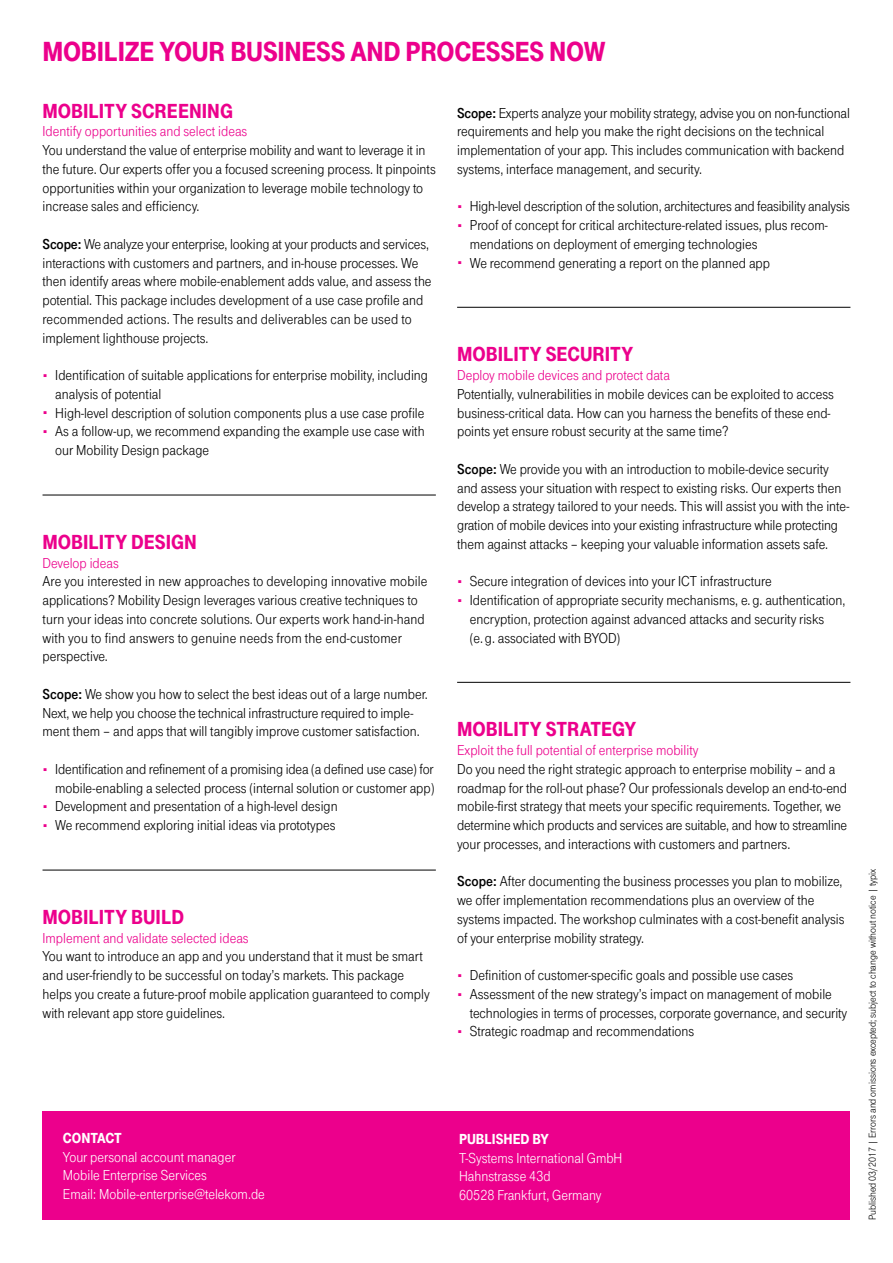
<style>
.page{position:relative;width:893px;height:1263px;background:#fff}
.page>*{position:absolute;margin:0;border:0;box-sizing:border-box;transform-origin:0 0}
.t1{font:900 28.5px "Tele Grotesk Headline";letter-spacing:-.01em;color:#ec008c}
.t2{font:900 21px "Tele Grotesk Headline";color:#ec008c}
.t3{font:15px/18.8px "Tele Grotesk Norm";color:#000}
.t4{font:15px "Tele Grotesk Norm";color:#ec008c}
.t5{font:15px/18.8px "Tele Grotesk Norm";color:#fff}
.t6{font:900 15px "Tele Grotesk Headline";letter-spacing:-.005em;color:#fff}
.t7{font:10.5px "Tele Grotesk Norm";color:#000}
.s1{font-family:"Tele Grotesk Fett"}
</style>
<div class="page">
<div style="left:43px;top:1111px;width:807px;height:109px;background:#ec008c"></div>
<hr style="left:43px;top:495px;width:393px;height:1px;background:#000">
<hr style="left:43px;top:870px;width:393px;height:1px;background:#000">
<hr style="left:457px;top:307px;width:393px;height:1px;background:#000">
<hr style="left:457px;top:682px;width:393px;height:1px;background:#000">
<h1 class="t1" style="left:43px;top:36px;width:565px">MOBILIZE YOUR BUSINESS AND PROCESSES NOW</h1>
<h2 class="t2" style="left:43px;top:99px;width:192px">MOBILITY SCREENING</h2>
<p class="t4" style="left:43px;top:123px;width:206px">Identify opportunities and select ideas</p>
<p class="t3" style="left:43px;top:141px;width:395px">You understand the value of enterprise mobility and want to leverage it in the future. Our experts offer you a focused screening process. It pinpoints opportunities within your organization to leverage mobile technology to increase sales and efficiency.</p>
<p class="t3" style="left:43px;top:235px;width:391px"><span class="s1">Scope:</span> We analyze your enterprise, looking at your products and services, interactions with customers and partners, and in-house processes. We then identify areas where mobile-enablement adds value, and assess the potential. This package includes development of a use case profile and recommended actions. The results and deliverables can be used to implement lighthouse projects.</p>
<p class="t3" style="left:55px;top:366px;width:374px">Identification of suitable applications for enterprise mobility, including analysis of potential<br>High-level description of solution components plus a use case profile As a follow-up, we recommend expanding the example use case with our Mobility Design package</p>
<h2 class="t2" style="left:43px;top:530px;width:156px">MOBILITY DESIGN</h2>
<p class="t4" style="left:43px;top:554px;width:78px">Develop ideas</p>
<p class="t3" style="left:43px;top:572px;width:386px">Are you interested in new approaches to developing innovative mobile applications? Mobility Design leverages various creative techniques to turn your ideas into concrete solutions. Our experts work hand-in-hand with you to find answers to genuine needs from the end-customer perspective.</p>
<p class="t3" style="left:43px;top:685px;width:387px"><span class="s1">Scope:</span> We show you how to select the best ideas out of a large number.<br>Next, we help you choose the technical infrastructure required to imple&shy;ment them – and apps that will tangibly improve customer satisfaction.</p>
<p class="t3" style="left:55px;top:760px;width:381px">Identification and refinement of a promising idea (a defined use case) for mobile-enabling a selected process (internal solution or customer app)<br>Development and presentation of a high-level design<br>We recommend exploring initial ideas via prototypes</p>
<h2 class="t2" style="left:43px;top:905px;width:143px">MOBILITY BUILD</h2>
<p class="t4" style="left:43px;top:929px;width:208px">Implement and validate selected ideas</p>
<p class="t3" style="left:43px;top:947px;width:389px">You want to introduce an app and you understand that it must be smart and user-friendly to be successful on today’s markets. This package helps you create a future-proof mobile application guaranteed to comply with relevant app store guidelines.</p>
<p class="t3" style="left:457px;top:103px;width:394px"><span class="s1">Scope:</span> Experts analyze your mobility strategy, advise you on non-functional requirements and help you make the right decisions on the technical implementation of your app. This includes communication with backend systems, interface management, and security.</p>
<p class="t3" style="left:470px;top:197px;width:382px">High-level description of the solution, architectures and feasibility analysis Proof of concept for critical architecture-related issues, plus recom&shy;mendations on deployment of emerging technologies<br>We recommend generating a report on the planned app</p>
<h2 class="t2" style="left:457px;top:343px;width:178px">MOBILITY SECURITY</h2>
<p class="t4" style="left:457px;top:367px;width:214px">Deploy mobile devices and protect data</p>
<p class="t3" style="left:457px;top:385px;width:378px">Potentially, vulnerabilities in mobile devices can be exploited to access business-critical data. How can you harness the benefits of these end&shy;points yet ensure robust security at the same time?</p>
<p class="t3" style="left:457px;top:460px;width:394px"><span class="s1">Scope:</span> We provide you with an introduction to mobile-device security and assess your situation with respect to existing risks. Our experts then develop a strategy tailored to your needs. This will assist you with the inte&shy;gration of mobile devices into your existing infrastructure while protecting them against attacks – keeping your valuable information assets safe.</p>
<p class="t3" style="left:470px;top:572px;width:377px">Secure integration of devices into your ICT infrastructure<br>Identification of appropriate security mechanisms, e. g. authentication, encryption, protection against advanced attacks and security risks<br>(e. g. associated with BYOD)</p>
<h2 class="t2" style="left:457px;top:718px;width:181px">MOBILITY STRATEGY</h2>
<p class="t4" style="left:457px;top:742px;width:243px">Exploit the full potential of enterprise mobility</p>
<p class="t3" style="left:457px;top:760px;width:392px">Do you need the right strategic approach to enterprise mobility – and a roadmap for the roll-out phase? Our professionals develop an end-to-end mobile-first strategy that meets your specific requirements. Together, we determine which products and services are suitable, and how to streamline your processes, and interactions with customers and partners.</p>
<p class="t3" style="left:457px;top:872px;width:389px"><span class="s1">Scope:</span> After documenting the business processes you plan to mobilize, we offer implementation recommendations plus an overview of the systems impacted. The workshop culminates with a cost-benefit analysis of your enterprise mobility strategy.</p>
<p class="t3" style="left:470px;top:966px;width:379px">Definition of customer-specific goals and possible use cases Assessment of the new strategy’s impact on management of mobile technologies in terms of processes, corporate governance, and security Strategic roadmap and recommendations</p>
<p class="t6" style="left:63px;top:1130px;width:61px">CONTACT</p>
<p class="t5" style="left:63px;top:1147px;width:203px">Your personal account manager<br>Mobile Enterprise Services<br>Email: Mobile-enterprise@telekom.de</p>
<p class="t6" style="left:459px;top:1131px;width:17px">PUBLIS</p>
<p class="t6" style="left:503px;top:1131px;width:38px">HED BY</p>
<p class="t5" style="left:459px;top:1148px;width:165px">T-Systems International GmbH<br>Hahnstrasse 43d<br>60528 Frankfurt, Germany</p>
<p class="t7" style="left:866px;top:1220px;width:353px;rotate:-90deg">Published 03/2017 | Errors and omissions excepted; subject to change without notice | typix</p>
</div>
